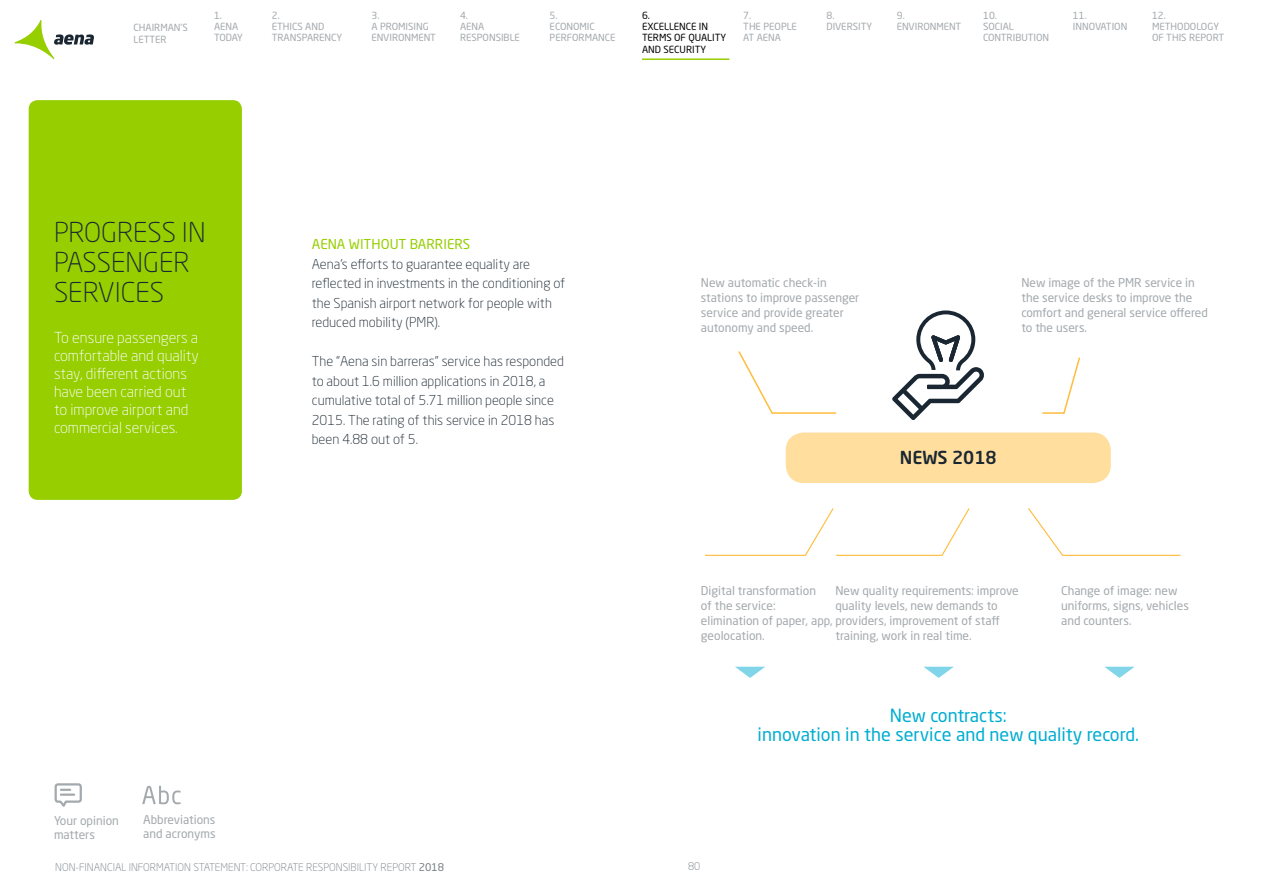
<style>
.page{position:relative;width:1263px;height:893px;background:#fff}
.page>*{position:absolute;margin:0;border:0;box-sizing:border-box;transform-origin:0 0}
.t1{font:300 27px/30px "Neo Sans Std";color:#1a2732}
.t2{font:18px/19.5px "Neo Sans Std";color:#00add0;text-align:center}
.t3{font:500 17.7px "Neo Sans Std";color:#1a2732}
.t4{font:300 15px/18px "Neo Sans Std";color:#fff}
.t5{font:300 13.5px/19.5px "Neo Sans Std";color:#1a2732}
.t6{font:13.5px "Neo Sans Std";color:#96ce00}
.t7{font:12px/15px "Neo Sans Std";color:#a3a9ad}
.t8{font:300 10.5px "Neo Sans Std";color:#767d84}
.t9{font:9.75px/11.2px "Neo Sans Std";color:#a3a9ad}
.t10{font:9.75px/11.2px "Neo Sans Std";color:#000}
.s1{font-weight:400}
</style>
<div class="page">
<svg style="left:15px;top:20px;width:79px;height:39px"></svg>
<svg style="left:142px;top:786px;width:39px;height:18px"></svg>
<svg style="left:54px;top:783px;width:28px;height:24px"></svg>
<hr style="left:642px;top:58px;width:87px;height:2px;background:#96ce00">
<div style="left:786px;top:432px;width:325px;height:51px;background:#ffde9e;border-radius:18px"></div>
<svg style="left:738px;top:351px;width:99px;height:63px"></svg>
<svg style="left:705px;top:508px;width:265px;height:48px"></svg>
<svg style="left:1028px;top:508px;width:153px;height:48px"></svg>
<svg style="left:1042px;top:357px;width:39px;height:57px"></svg>
<div style="left:29px;top:100px;width:213px;height:400px;background:#96ce00;border-radius:9px"></div>
<svg style="left:892px;top:310px;width:92px;height:110px"></svg>
<svg style="left:735px;top:667px;width:30px;height:11px"></svg>
<svg style="left:924px;top:667px;width:30px;height:11px"></svg>
<svg style="left:1105px;top:667px;width:29px;height:11px"></svg>
<p class="t9" style="left:134px;top:22px;width:56px">CHAIRMAN’S<br>LETTER</p>
<p class="t9" style="left:214px;top:9px;width:30px">1.<br>AENA<br>TODAY</p>
<p class="t9" style="left:272px;top:9px;width:72px">2.<br>ETHICS AND<br>TRANSPARENCY</p>
<p class="t9" style="left:371px;top:9px;width:66px">3.<br>A PROMISING<br>ENVIRONMENT</p>
<p class="t9" style="left:460px;top:9px;width:61px">4.<br>AENA<br>RESPONSIBLE</p>
<p class="t9" style="left:550px;top:9px;width:67px">5.<br>ECONOMIC<br>PERFORMANCE</p>
<p class="t10" style="left:642px;top:9px;width:86px">6.<br>EXCELLENCE IN<br>TERMS OF QUALITY<br>AND SECURITY</p>
<p class="t9" style="left:743px;top:9px;width:55px">7.<br>THE PEOPLE<br>AT AENA</p>
<p class="t9" style="left:983px;top:9px;width:68px">10.<br>SOCIAL<br>CONTRIBUTION</p>
<p class="t9" style="left:1073px;top:9px;width:56px">11.<br>INNOVATION</p>
<p class="t9" style="left:1152px;top:9px;width:74px">12.<br>METHODOLOGY<br>OF THIS REPORT</p>
<p class="t9" style="left:826px;top:9px;width:47px">8.<br>DIVERSITY</p>
<p class="t9" style="left:897px;top:9px;width:66px">9.<br>ENVIRONMENT</p>
<h1 class="t1" style="left:54px;top:217px;width:153px">PROGRESS IN<br>PASSENGER<br>SERVICES</h1>
<p class="t4" style="left:54px;top:328px;width:146px">To ensure passengers a comfortable and quality stay, different actions have been carried out to improve airport and commercial services.</p>
<p class="t6" style="left:312px;top:236px;width:160px">AENA WITHOUT BARRIERS</p>
<p class="t5" style="left:312px;top:254px;width:255px">Aena's efforts to guarantee equality are reflected in investments in the conditioning of the Spanish airport network for people with reduced mobility (PMR).</p>
<p class="t5" style="left:312px;top:351px;width:254px">The "Aena sin barreras" service has responded to about 1.6 million applications in 2018, a cumulative total of 5.71 million people since 2015. The rating of this service in 2018 has been 4.88 out of 5.</p>
<p class="t7" style="left:701px;top:275px;width:160px">New automatic check-in stations to improve passenger service and provide greater autonomy and speed.</p>
<p class="t7" style="left:1021px;top:275px;width:188px">New image of the PMR service in the service desks to improve the comfort and general service offered to the users.</p>
<h3 class="t3" style="left:900px;top:446px;width:98px">NEWS 2018</h3>
<p class="t7" style="left:701px;top:583px;width:301px">Digital transformation<br>of the service:<br>elimination of paper, app, providers, improvement of staff geolocation.</p>
<p class="t7" style="left:835px;top:583px;width:185px">New quality requirements: improve quality levels, new demands to</p>
<p class="t7" style="left:835px;top:628px;width:138px">training, work in real time.</p>
<p class="t7" style="left:1061px;top:583px;width:129px">Change of image: new uniforms, signs, vehicles and counters.</p>
<h2 class="t2" style="left:757px;top:705px;width:383px">New contracts:<br>innovation in the service and new quality record.</h2>
<p class="t7" style="left:54px;top:813px;width:66px;line-height:14.4px">Your opinion matters</p>
<p class="t7" style="left:143px;top:812px;width:74px;line-height:14.4px">Abbreviations and acronyms</p>
<p class="t8" style="left:55px;top:861px;width:390px">NON-FINANCIAL INFORMATION STATEMENT: CORPORATE RESPONSIBILITY REPORT <span class="s1">2018</span></p>
<p class="t8" style="left:688px;top:860px;width:14px">80</p>
</div>
